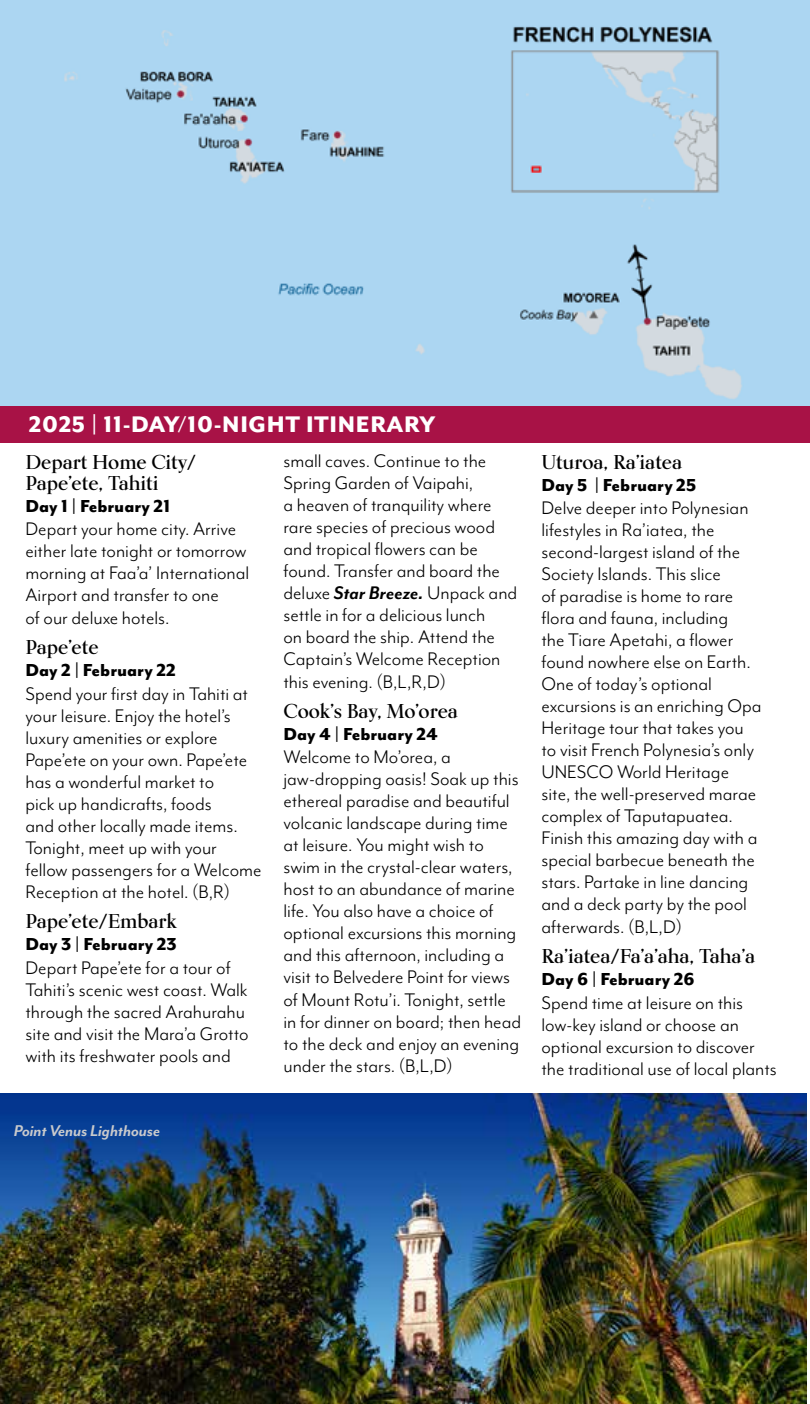
<style>
.page{position:relative;width:810px;height:1404px;background:#fff}
.page>*{position:absolute;margin:0;border:0;box-sizing:border-box;transform-origin:0 0}
.t1{font:800 26px "Mr Eaves Mod OT";letter-spacing:.025em;color:#fff}
.t2{font:21px/22px "Mr Eaves Mod OT";color:#000}
.t3{font:700 20px/21px "Kumlien Pro";color:#000}
.t4{font:800 20px "Mr Eaves Mod OT";color:#000}
.t5{font:italic 700 18px "Mr Eaves Mod OT";letter-spacing:-.005em;color:#c9cacc}
.s1{font-weight:700;font-style:italic}
</style>
<div class="page">
<div style="left:0;top:0;width:810px;height:420px;background:#acd6f2"></div>
<img style="left:64px;top:26px;width:678px;height:373px">
<img style="left:1px;top:1094px;width:806px;height:310px">
<div style="left:0;top:406px;width:810px;height:37px;background:#a81246"></div>
<img style="left:0;top:1093px;width:1px;height:311px">
<p class="t1" style="left:29px;top:409px;width:408px">2025 | 11-DAY/10-NIGHT ITINERARY</p>
<p class="t3" style="left:26px;top:451px;width:172px">Depart Home City/<br>Pape’ete, Tahiti</p>
<p class="t4" style="left:26px;top:494px;width:146px">Day 1 | February 21</p>
<p class="t2" style="left:26px;top:518px;width:225px">Depart your home city. Arrive either late tonight or tomorrow morning at Faa’a’ International<br>Airport and transfer to one<br>of our deluxe hotels.</p>
<p class="t3" style="left:26px;top:636px;width:75px">Pape’ete</p>
<p class="t4" style="left:26px;top:658px;width:152px">Day 2 | February 22</p>
<p class="t2" style="left:26px;top:682px;width:238px">Spend your first day in Tahiti at your leisure. Enjoy the hotel’s luxury amenities or explore<br>Pape’ete on your own. Pape’ete has a wonderful market to<br>pick up handicrafts, foods<br>and other locally made items.<br>Tonight, meet up with your fellow passengers for a Welcome<br>Reception at the hotel. (B,R)</p>
<p class="t3" style="left:26px;top:910px;width:153px">Pape’ete/Embark</p>
<p class="t4" style="left:26px;top:933px;width:153px">Day 3 | February 23</p>
<p class="t2" style="left:26px;top:957px;width:225px">Depart Pape’ete for a tour of<br>Tahiti’s scenic west coast. Walk through the sacred Arahurahu site and visit the Mara’a Grotto with its freshwater pools and</p>
<p class="t2" style="left:284px;top:450px;width:235px">small caves. Continue to the<br>Spring Garden of Vaipahi,<br>a heaven of tranquility where rare species of precious wood and tropical flowers can be found. Transfer and board the deluxe <span class="s1">Star Breeze.</span> Unpack and settle in for a delicious lunch<br>on board the ship. Attend the<br>Captain’s Welcome Reception this evening. (B,L,R,D)</p>
<p class="t3" style="left:284px;top:700px;width:176px">Cook’s Bay, Mo’orea</p>
<p class="t4" style="left:284px;top:722px;width:156px">Day 4 | February 24</p>
<p class="t2" style="left:284px;top:746px;width:239px">Welcome to Mo’orea, a jaw‑dropping oasis! Soak up this ethereal paradise and beautiful volcanic landscape during time at leisure. You might wish to swim in the crystal-clear waters, host to an abundance of marine life. You also have a choice of optional excursions this morning and this afternoon, including a visit to Belvedere Point for views of Mount Rotu’i. Tonight, settle in for dinner on board; then head to the deck and enjoy an evening under the stars. (B,L,D)</p>
<p class="t5" style="left:14px;top:1121px;width:148px">Point Venus Lighthouse</p>
<p class="t3" style="left:542px;top:451px;width:142px">Uturoa, Ra’iatea</p>
<p class="t4" style="left:542px;top:473px;width:156px">Day 5 | February 25</p>
<p class="t2" style="left:542px;top:497px;width:222px">Delve deeper into Polynesian lifestyles in Ra’iatea, the second‑largest island of the<br>Society Islands. This slice<br>of paradise is home to rare flora and fauna, including<br>the Tiare Apetahi, a flower found nowhere else on Earth.<br>One of today’s optional excursions is an enriching Opa<br>Heritage tour that takes you to visit French Polynesia’s only<br>UNESCO World Heritage site, the well‑preserved marae complex of Taputapuatea.<br>Finish this amazing day with a special barbecue beneath the stars. Partake in line dancing and a deck party by the pool afterwards. (B,L,D)</p>
<p class="t3" style="left:542px;top:945px;width:215px">Ra’iatea/Fa’a’aha, Taha’a</p>
<p class="t4" style="left:542px;top:967px;width:155px">Day 6 | February 26</p>
<p class="t2" style="left:542px;top:991px;width:237px">Spend time at leisure on this low-key island or choose an optional excursion to discover the traditional use of local plants</p>
</div>
